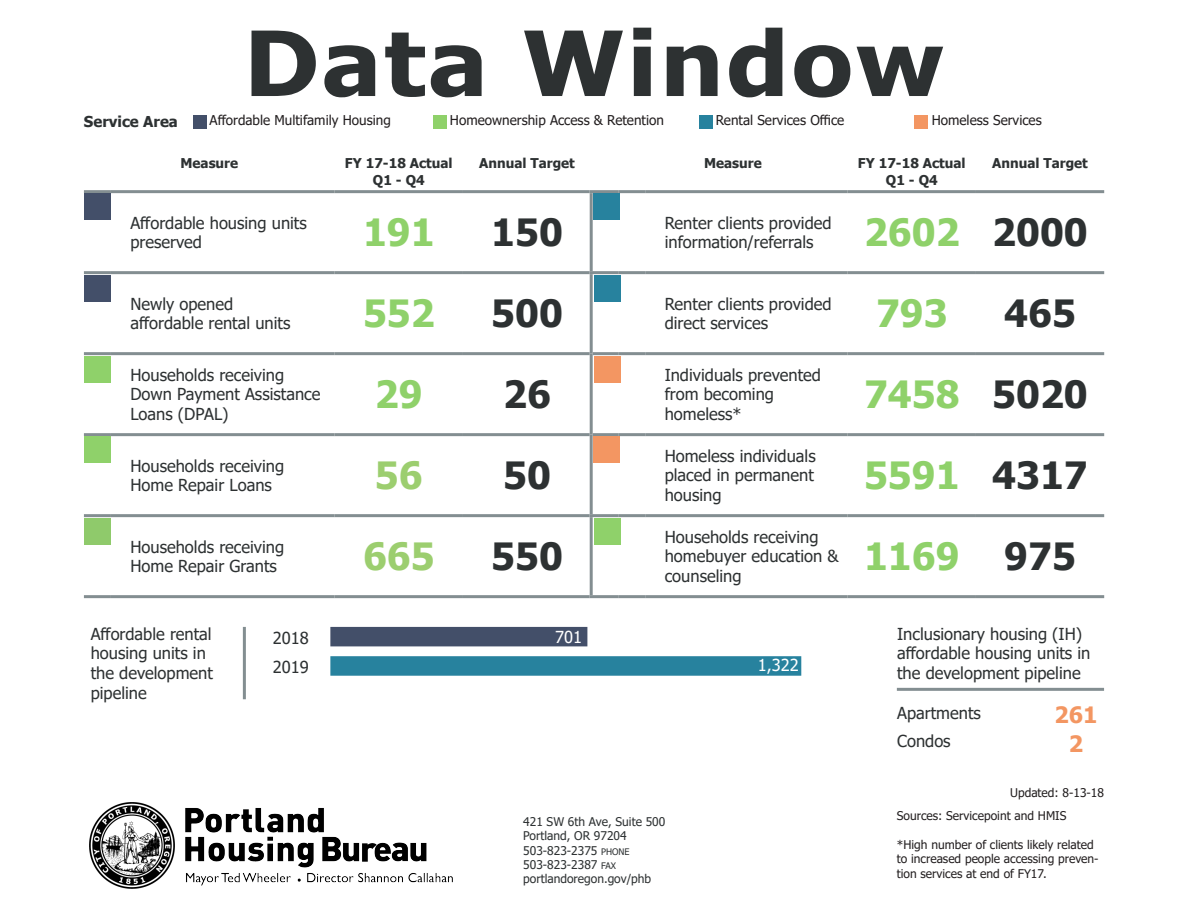
<style>
.page{position:relative;width:1188px;height:918px;background:#fff}
.page>*{position:absolute;margin:0;border:0;box-sizing:border-box;transform-origin:0 0}
.t1{font:700 90px "Tahoma";letter-spacing:.03em;color:#2d3132;scale:1.1 1}
.t2{font:700 37.5px "Tahoma";color:#2d3132}
.t3{font:700 37.5px "Tahoma";color:#8fd16a}
.t4{font:700 37.5px "Tahoma";color:#9cce6f}
.t5{font:700 22.5px "Tahoma";color:#f39662}
.t6{font:16.5px/19.8px "Tahoma";color:#2d3132}
.t7{font:16.5px "Tahoma";color:#fff}
.t8{font:700 15px "Tahoma";color:#2d3132}
.t9{font:13.5px "Tahoma";color:#231f20}
.t10{font:700 13.5px "Tahoma";color:#2d3132}
.t11{font:12px/14.4px "Tahoma";color:#231f20}
.t12{font:12px "Tahoma";color:#2d3132}
.s1{font-size:9px}
</style>
<div class="page">
<img style="left:89px;top:802px;width:364px;height:87px">
<hr style="left:84px;top:190px;width:27px;height:3px;background:#838e91">
<hr style="left:590px;top:190px;width:28px;height:3px;background:#838e91">
<hr style="left:618px;top:190px;width:27px;height:3px;background:#838e91">
<hr style="left:590px;top:271px;width:28px;height:3px;background:#838e91">
<hr style="left:618px;top:271px;width:27px;height:3px;background:#838e91">
<hr style="left:84px;top:433px;width:27px;height:3px;background:#838e91">
<hr style="left:84px;top:514px;width:27px;height:3px;background:#838e91">
<hr style="left:590px;top:514px;width:28px;height:3px;background:#838e91">
<hr style="left:618px;top:514px;width:27px;height:3px;background:#838e91">
<hr style="left:84px;top:595px;width:27px;height:3px;background:#838e91">
<hr style="left:590px;top:595px;width:28px;height:3px;background:#838e91">
<hr style="left:618px;top:595px;width:27px;height:3px;background:#838e91">
<hr style="left:111px;top:190px;width:224px;height:3px;background:#838e91">
<hr style="left:335px;top:190px;width:128px;height:3px;background:#838e91">
<hr style="left:463px;top:190px;width:127px;height:3px;background:#838e91">
<hr style="left:645px;top:190px;width:203px;height:3px;background:#838e91">
<hr style="left:848px;top:190px;width:128px;height:3px;background:#838e91">
<hr style="left:976px;top:190px;width:128px;height:3px;background:#838e91">
<hr style="left:84px;top:271px;width:27px;height:3px;background:#838e91">
<hr style="left:111px;top:271px;width:224px;height:3px;background:#838e91">
<hr style="left:335px;top:271px;width:128px;height:3px;background:#838e91">
<hr style="left:463px;top:271px;width:127px;height:3px;background:#838e91">
<hr style="left:645px;top:271px;width:203px;height:3px;background:#838e91">
<hr style="left:848px;top:271px;width:128px;height:3px;background:#838e91">
<hr style="left:976px;top:271px;width:128px;height:3px;background:#838e91">
<hr style="left:84px;top:352px;width:27px;height:3px;background:#838e91">
<hr style="left:111px;top:352px;width:224px;height:3px;background:#838e91">
<hr style="left:335px;top:352px;width:128px;height:3px;background:#838e91">
<hr style="left:463px;top:352px;width:127px;height:3px;background:#838e91">
<hr style="left:593px;top:352px;width:25px;height:3px;background:#838e91">
<hr style="left:618px;top:352px;width:27px;height:3px;background:#838e91">
<hr style="left:645px;top:352px;width:203px;height:3px;background:#838e91">
<hr style="left:848px;top:352px;width:128px;height:3px;background:#838e91">
<hr style="left:976px;top:352px;width:128px;height:3px;background:#838e91">
<hr style="left:111px;top:433px;width:224px;height:3px;background:#838e91">
<hr style="left:335px;top:433px;width:128px;height:3px;background:#838e91">
<hr style="left:463px;top:433px;width:127px;height:3px;background:#838e91">
<hr style="left:593px;top:433px;width:25px;height:3px;background:#838e91">
<hr style="left:618px;top:433px;width:27px;height:3px;background:#838e91">
<hr style="left:645px;top:433px;width:203px;height:3px;background:#838e91">
<hr style="left:848px;top:433px;width:128px;height:3px;background:#838e91">
<hr style="left:976px;top:433px;width:128px;height:3px;background:#838e91">
<hr style="left:111px;top:514px;width:224px;height:3px;background:#838e91">
<hr style="left:335px;top:514px;width:128px;height:3px;background:#838e91">
<hr style="left:463px;top:514px;width:127px;height:3px;background:#838e91">
<hr style="left:645px;top:514px;width:203px;height:3px;background:#838e91">
<hr style="left:848px;top:514px;width:128px;height:3px;background:#838e91">
<hr style="left:976px;top:514px;width:128px;height:3px;background:#838e91">
<hr style="left:111px;top:595px;width:224px;height:3px;background:#838e91">
<hr style="left:335px;top:595px;width:128px;height:3px;background:#838e91">
<hr style="left:463px;top:595px;width:127px;height:3px;background:#838e91">
<hr style="left:645px;top:595px;width:203px;height:3px;background:#838e91">
<hr style="left:848px;top:595px;width:128px;height:3px;background:#838e91">
<hr style="left:976px;top:595px;width:128px;height:3px;background:#838e91">
<hr style="left:590px;top:193px;width:3px;height:78px;background:#838e91">
<hr style="left:590px;top:274px;width:3px;height:80px;background:#838e91">
<hr style="left:590px;top:354px;width:3px;height:81px;background:#838e91">
<hr style="left:590px;top:435px;width:3px;height:79px;background:#838e91">
<hr style="left:590px;top:517px;width:3px;height:78px;background:#838e91">
<div style="left:193px;top:115px;width:14px;height:13px;background:#434f69"></div>
<div style="left:434px;top:115px;width:13px;height:13px;background:#8fd16a"></div>
<div style="left:699px;top:115px;width:13px;height:13px;background:#27829e"></div>
<div style="left:914px;top:115px;width:14px;height:13px;background:#f39662"></div>
<div style="left:593px;top:193px;width:27px;height:27px;background:#27829e"></div>
<div style="left:594px;top:275px;width:27px;height:27px;background:#27829e"></div>
<div style="left:594px;top:356px;width:27px;height:27px;background:#f39662"></div>
<div style="left:593px;top:436px;width:27px;height:27px;background:#f39662"></div>
<div style="left:84px;top:193px;width:27px;height:27px;background:#434f69"></div>
<div style="left:84px;top:275px;width:27px;height:27px;background:#434f69"></div>
<div style="left:84px;top:356px;width:27px;height:27px;background:#8fd16a"></div>
<div style="left:84px;top:436px;width:27px;height:27px;background:#8fd16a"></div>
<div style="left:330px;top:627px;width:257px;height:19px;background:#434f69"></div>
<div style="left:330px;top:656px;width:471px;height:20px;background:#27829e"></div>
<hr style="left:243px;top:627px;width:3px;height:72px;background:#838e91">
<hr style="left:897px;top:688px;width:207px;height:3px;background:#838e91">
<div style="left:594px;top:518px;width:27px;height:27px;background:#8fd16a"></div>
<div style="left:84px;top:518px;width:27px;height:27px;background:#8fca6b"></div>
<p class="t1" style="left:244px;top:0;width:638px">Data Window</p>
<p class="t9" style="left:450px;top:111px;width:216px">Homeownership Access &amp; Retention</p>
<p class="t9" style="left:716px;top:111px;width:130px">Rental Services Office</p>
<p class="t9" style="left:932px;top:111px;width:112px">Homeless Services</p>
<p class="t8" style="left:84px;top:111px;width:96px">Service Area</p>
<p class="t9" style="left:210px;top:111px;width:183px">Affordable Multifamily Housing</p>
<p class="t10" style="left:181px;top:154px;width:59px">Measure</p>
<p class="t10" style="left:345px;top:154px;width:109px">FY 17-18 Actual</p>
<p class="t10" style="left:373px;top:170px;width:53px">Q1 - Q4</p>
<p class="t10" style="left:479px;top:154px;width:97px">Annual Target</p>
<p class="t10" style="left:704px;top:154px;width:59px">Measure</p>
<p class="t10" style="left:858px;top:154px;width:109px">FY 17-18 Actual</p>
<p class="t10" style="left:886px;top:170px;width:53px">Q1 - Q4</p>
<p class="t10" style="left:992px;top:154px;width:97px">Annual Target</p>
<p class="t6" style="left:130px;top:214px;width:178px">Affordable housing units preserved</p>
<p class="t3" style="left:363px;top:207px;width:73px">191</p>
<p class="t2" style="left:491px;top:207px;width:73px">150</p>
<p class="t6" style="left:665px;top:214px;width:168px">Renter clients provided information/referrals</p>
<p class="t3" style="left:864px;top:207px;width:97px">2602</p>
<p class="t2" style="left:992px;top:207px;width:97px">2000</p>
<p class="t6" style="left:130px;top:295px;width:104px">Newly opened</p>
<p class="t6" style="left:130px;top:314px;width:162px">affordable rental units</p>
<p class="t6" style="left:130px;top:366px;width:192px">Households receiving<br>Down Payment Assistance<br>Loans (DPAL)</p>
<p class="t3" style="left:363px;top:288px;width:73px">552</p>
<p class="t2" style="left:491px;top:288px;width:73px">500</p>
<p class="t6" style="left:665px;top:295px;width:168px">Renter clients provided direct services</p>
<p class="t3" style="left:876px;top:288px;width:73px">793</p>
<p class="t2" style="left:1004px;top:288px;width:73px">465</p>
<p class="t3" style="left:375px;top:369px;width:49px">29</p>
<p class="t2" style="left:503px;top:369px;width:49px">26</p>
<p class="t6" style="left:665px;top:366px;width:158px">Individuals prevented from becoming</p>
<p class="t6" style="left:665px;top:405px;width:78px">homeless*</p>
<p class="t3" style="left:864px;top:369px;width:97px">7458</p>
<p class="t2" style="left:992px;top:369px;width:97px">5020</p>
<p class="t6" style="left:130px;top:457px;width:155px">Households receiving<br>Home Repair Loans</p>
<p class="t4" style="left:375px;top:450px;width:49px">56</p>
<p class="t2" style="left:503px;top:450px;width:49px">50</p>
<p class="t6" style="left:130px;top:538px;width:155px">Households receiving<br>Home Repair Grants</p>
<p class="t4" style="left:363px;top:531px;width:73px">665</p>
<p class="t2" style="left:491px;top:531px;width:73px">550</p>
<p class="t6" style="left:91px;top:625px;width:123px">Affordable rental</p>
<p class="t6" style="left:91px;top:644px;width:117px">housing units in</p>
<p class="t6" style="left:91px;top:664px;width:124px">the development pipeline</p>
<p class="t6" style="left:273px;top:629px;width:38px">2018</p>
<p class="t6" style="left:273px;top:658px;width:38px">2019</p>
<p class="t7" style="left:555px;top:626px;width:29px">701</p>
<p class="t6" style="left:665px;top:447px;width:152px;text-align:justify">Homeless individuals placed in permanent housing</p>
<p class="t6" style="left:665px;top:528px;width:175px">Households receiving homebuyer education &amp; counseling</p>
<p class="t7" style="left:758px;top:654px;width:43px">1,322</p>
<p class="t12" style="left:523px;top:813px;width:144px">421 SW 6th Ave, Suite 500</p>
<p class="t12" style="left:523px;top:828px;width:105px">Portland, OR 97204</p>
<p class="t12" style="left:523px;top:842px;width:108px">503-823-2375 <span class="s1">PHONE</span></p>
<p class="t12" style="left:523px;top:857px;width:94px">503-823-2387 <span class="s1">FAX</span></p>
<p class="t12" style="left:523px;top:871px;width:130px">portlandoregon.gov/phb</p>
<p class="t3" style="left:864px;top:450px;width:97px">5591</p>
<p class="t2" style="left:992px;top:450px;width:97px">4317</p>
<p class="t3" style="left:864px;top:531px;width:97px">1169</p>
<p class="t2" style="left:1004px;top:531px;width:73px">975</p>
<p class="t6" style="left:897px;top:625px;width:187px">Inclusionary housing (IH)</p>
<p class="t6" style="left:897px;top:644px;width:195px">affordable housing units in the development pipeline</p>
<p class="t6" style="left:897px;top:704px;width:85px">Apartments</p>
<p class="t6" style="left:897px;top:732px;width:55px">Condos</p>
<p class="t5" style="left:1055px;top:699px;width:44px">261</p>
<p class="t5" style="left:1069px;top:728px;width:16px">2</p>
<p class="t11" style="left:1010px;top:786px;width:95px">Updated: 8-13-18</p>
<p class="t11" style="left:897px;top:809px;width:171px">Sources: Servicepoint and HMIS</p>
<p class="t11" style="left:897px;top:838px;width:203px">*High number of clients likely related to increased people accessing preven&shy;tion services at end of FY17.</p>
</div>
